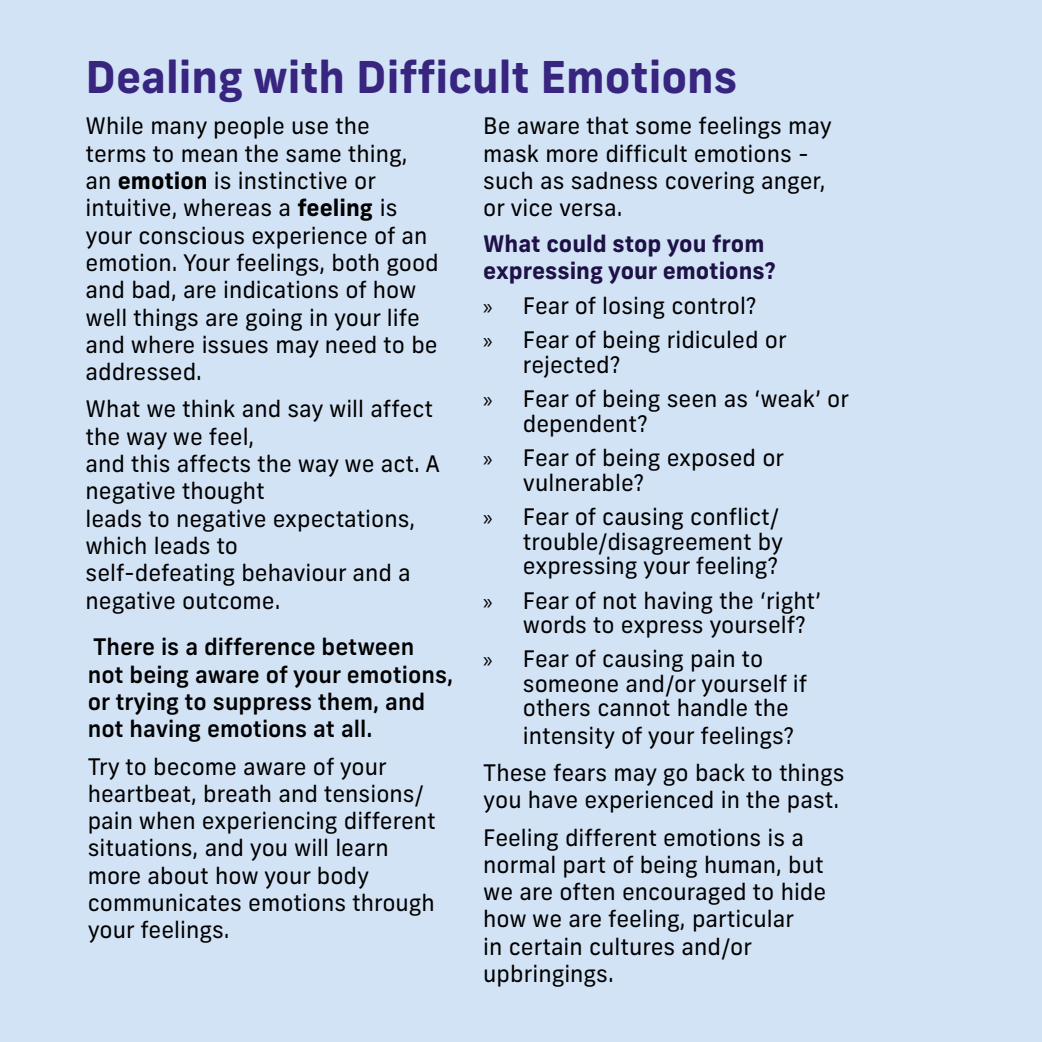
<style>
.page{position:relative;width:1042px;height:1042px;background:#fff}
.page>*{position:absolute;margin:0;border:0;box-sizing:border-box;transform-origin:0 0}
.t1{font:700 43.75px "Frank New";color:#37257f}
.t2{font:22.75px/27.3px "Frank New";color:#000}
.t3{font:500 22.75px/27.3px "Frank New";color:#000}
.t4{font:700 22.75px/27.3px "Frank New";color:#1d1146}
.s1{font-weight:700}
.s2{font-family:"Myriad Pro"}
</style>
<div class="page">
<div style="left:1px;top:0;width:1041px;height:1042px;background:#d3e3f6"></div>
<h1 class="t1" style="left:86px;top:59px;width:653px">Dealing with Difficult Emotions</h1>
<p class="t2" style="left:86px;top:114px;width:355px">While many people use the<br>terms to mean the same thing, an <span class="s1">emotion</span> is instinctive or intuitive, whereas a <span class="s1">feeling</span> is your conscious experience of an emotion. Your feelings, both good and bad, are indications of how well things are going in your life and where issues may need to be addressed.</p>
<p class="t2" style="left:86px;top:397px;width:356px">What we think and say will affect the way we feel,<br>and this affects the way we act. A negative thought<br>leads to negative expectations, which leads to<br>self-defeating behaviour and a negative outcome.</p>
<p class="t3" style="left:88px;top:635px;width:367px">There is a difference between<br>not being aware of your emotions, or trying to suppress them, and not having emotions at all.</p>
<p class="t2" style="left:88px;top:754px;width:349px">Try to become aware of your heartbeat, breath and tensions/ pain when experiencing different situations, and you will learn more about how your body communicates emotions through your feelings.</p>
<p class="t2" style="left:483px;top:114px;width:350px">Be aware that some feelings may mask more difficult emotions - such as sadness covering anger, or vice versa.</p>
<p class="t4" style="left:483px;top:232px;width:294px">What could stop you from expressing your emotions?</p>
<p class="t2" style="left:483px;top:290px;width:305px;line-height:34.5px"><span class="s2">»</span> Fear of losing control?<br><span class="s2">»</span> Fear of being ridiculed or</p>
<p class="t2" style="left:483px;top:349px;width:367px;line-height:34.5px;text-indent:40px">rejected?<br><span class="s2">»</span> Fear of being seen as ‘weak’ or</p>
<p class="t2" style="left:483px;top:408px;width:302px;line-height:34.5px;text-indent:40px">dependent?<br><span class="s2">»</span> Fear of being exposed or</p>
<p class="t2" style="left:483px;top:467px;width:297px;line-height:34.5px;text-indent:40px">vulnerable?<br><span class="s2">»</span> Fear of causing conflict/</p>
<p class="t2" style="left:523px;top:531px;width:262px;line-height:24.5px">trouble/disagreement by expressing your feeling?</p>
<p class="t2" style="left:523px;top:590px;width:299px;line-height:24.5px;text-indent:-40px"><span class="s2">»</span> Fear of not having the ‘right’ words to express yourself?</p>
<p class="t2" style="left:523px;top:649px;width:286px;line-height:24.5px;text-indent:-40px"><span class="s2">»</span> Fear of causing pain to someone and/or yourself if others cannot handle the</p>
<p class="t2" style="left:483px;top:719px;width:363px;line-height:37.3px;text-align:center">intensity of your feelings?<br>These fears may go back to things</p>
<p class="t2" style="left:483px;top:783px;width:357px;line-height:37.3px">you have experienced in the past.<br>Feeling different emotions is a</p>
<p class="t2" style="left:483px;top:853px;width:344px">normal part of being human, but we are often encouraged to hide how we are feeling, particular<br>in certain cultures and/or upbringings.</p>
</div>
